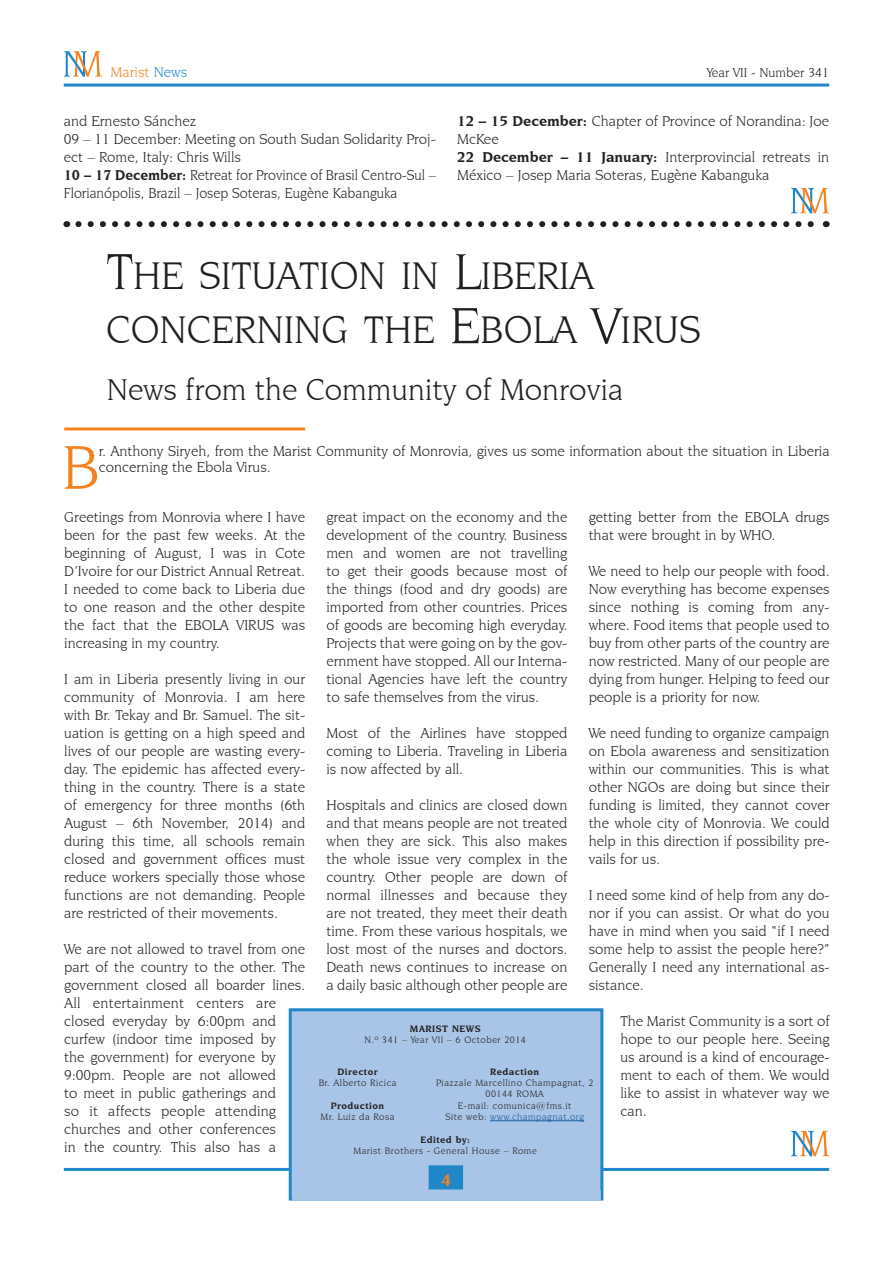
<style>
.page{position:relative;width:893px;height:1263px;background:#fff}
.page>*{position:absolute;margin:0;border:0;box-sizing:border-box;transform-origin:0 0}
.paragrafo4ComMaiuscu{font:65.55px "Novarese IT Cby BT";color:#f58220}
.Titolo{font:40.5px "Novarese IT Cby BT";color:#231f20}
.Sottotitolo{font:31.5px "Novarese IT Cby BT";color:#231f20}
.Normale{font:700 18px "Novarese IT Cby BT";color:#f58220}
.paragrafoSemDopo{font:15px/18px "Novarese IT Cby BT";color:#231f20;text-align:justify}
.paragrafo4ComMaiuscu-2{font:15px/16.5px "Novarese IT Cby BT";color:#231f20}
.paragrafoSemDopo-2{font:15px/18px "Novarese IT Cby BT";color:#231f20;scale:.95 1}
.Normale-2{font:15px "Novarese IT Cby BT";color:#f58220}
.Normale-3{font:13.5px "Novarese IT Cby BT";color:#231f20}
.Normale-4{font:9.75px "Novarese IT Cby BT";letter-spacing:.05em;color:#231f20}
.Normale-5{font:700 9.75px "Novarese IT Cby BT";letter-spacing:.05em;color:#231f20}
.Normale-6{font:9.75px "Novarese IT Cby BT";letter-spacing:.05em;color:#175d9e}
.s1{color:#2088c9}
.s2{font-weight:700}
.s3{font-size:54px}
.s4{color:#231f20}
</style>
<div class="page">
<hr style="left:64px;top:84px;width:765px;height:3px;background:#2088c9">
<svg style="left:64px;top:51px;width:38px;height:26px"></svg>
<svg style="left:791px;top:1131px;width:38px;height:25px"></svg>
<hr style="left:64px;top:1168px;width:765px;height:3px;background:#2088c9">
<div style="left:289px;top:1008px;width:314px;height:192px;background:#a8c4e6;border:3px solid #2088c9"></div>
<div style="left:429px;top:1165px;width:34px;height:25px;background:#2088c9;border:3px solid #2088c9"></div>
<div style="left:292px;top:1190px;width:309px;height:10px;background:#a8c4e6"></div>
<hr style="left:490px;top:1120px;width:94px;height:1px;background:#175d9e">
<hr style="left:64px;top:427px;width:241px;height:3px;background:#f58220">
<svg style="left:78px;top:221px;width:736px;height:6px"></svg>
<svg style="left:791px;top:188px;width:38px;height:25px"></svg>
<p class="Normale-2" style="left:111px;top:63px;width:78px">Marist <span class="s1">News</span></p>
<p class="Normale-3" style="left:707px;top:64px;width:124px">Year VII - Number 341</p>
<p class="paragrafoSemDopo" style="left:64px;top:112px;width:134px">and Ernesto Sánchez</p>
<p class="paragrafoSemDopo" style="left:64px;top:130px;width:374px">09 – 11 December: Meeting on South Sudan Solidarity Proj&shy;ect – Rome, Italy: Chris Wills</p>
<p class="paragrafoSemDopo-2" style="left:64px;top:166px;width:393px"><span class="s2">10 – 17 December:</span> Retreat for Province of Brasil Centro-Sul –<br>Florianópolis, Brazil – Josep Soteras, Eugène Kabanguka</p>
<p class="paragrafoSemDopo" style="left:457px;top:112px;width:374px"><span class="s2">12 – 15 December:</span> Chapter of Province of Norandina: Joe<br>McKee</p>
<p class="paragrafoSemDopo" style="left:457px;top:148px;width:374px"><span class="s2">22 December – 11 January:</span> Interprovincial retreats in<br>México – Josep Maria Soteras, Eugène Kabanguka</p>
<p class="Titolo" style="left:106px;top:252px;width:489px"><span class="s3">T</span>HE SITUATION IN <span class="s3">L</span>IBERIA</p>
<p class="Titolo" style="left:106px;top:306px;width:596px">CONCERNING THE <span class="s3">E</span>BOLA <span class="s3">V</span>IRUS</p>
<p class="Sottotitolo" style="left:107px;top:371px;width:518px">News from the Community of Monrovia</p>
<p class="paragrafo4ComMaiuscu" style="left:62px;top:428px;width:38px">B</p>
<p class="paragrafo4ComMaiuscu-2" style="left:99px;top:442px;width:732px">r. Anthony Siryeh, from the Marist Community of Monrovia, gives us some information about the situation in Liberia concerning the Ebola Virus.</p>
<p class="paragrafoSemDopo" style="left:64px;top:508px;width:242px">Greetings from Monrovia where I have been for the past few weeks. At the beginning of August, I was in Cote D’Ivoire for our District Annual Retreat.<br>I needed to come back to Liberia due to one reason and the other despite the fact that the EBOLA VIRUS was increasing in my country.</p>
<p class="paragrafoSemDopo" style="left:64px;top:670px;width:242px">I am in Liberia presently living in our community of Monrovia. I am here with Br. Tekay and Br. Samuel. The sit&shy;uation is getting on a high speed and lives of our people are wasting every&shy;day. The epidemic has affected every&shy;thing in the country. There is a state of emergency for three months (6th August – 6th November, 2014) and during this time, all schools remain closed and government offices must reduce workers specially those whose functions are not demanding. People are restricted of their movements.</p>
<p class="paragrafoSemDopo" style="left:64px;top:940px;width:242px;text-align:left">We are not allowed to travel from one part of the country to the other. The government closed all boarder lines.<br>All entertainment centers are closed everyday by 6:00pm and curfew (indoor time imposed by<br>the government) for everyone by<br>9:00pm. People are not allowed<br>to meet in public gatherings and<br>so it affects people attending churches and other conferences<br>in the country. This also has a</p>
<p class="paragrafoSemDopo" style="left:326px;top:508px;width:242px">great impact on the economy and the development of the country. Business men and women are not travelling to get their goods because most of the things (food and dry goods) are imported from other countries. Prices of goods are becoming high everyday.<br>Projects that were going on by the gov&shy;ernment have stopped. All our Interna&shy;tional Agencies have left the country to safe themselves from the virus.</p>
<p class="paragrafoSemDopo" style="left:326px;top:724px;width:242px">Most of the Airlines have stopped coming to Liberia. Traveling in Liberia is now affected by all.</p>
<p class="paragrafoSemDopo" style="left:326px;top:796px;width:242px">Hospitals and clinics are closed down and that means people are not treated when they are sick. This also makes the whole issue very complex in the country. Other people are down of normal illnesses and because they are not treated, they meet their death time. From these various hospitals, we lost most of the nurses and doctors.<br>Death news continues to increase on a daily basic although other people are</p>
<p class="paragrafoSemDopo" style="left:589px;top:508px;width:242px">getting better from the EBOLA drugs that were brought in by WHO.</p>
<p class="paragrafoSemDopo" style="left:589px;top:562px;width:242px">We need to help our people with food.<br>Now everything has become expenses since nothing is coming from any&shy;where. Food items that people used to buy from other parts of the country are now restricted. Many of our people are dying from hunger. Helping to feed our people is a priority for now.</p>
<p class="paragrafoSemDopo" style="left:589px;top:724px;width:242px">We need funding to organize campaign on Ebola awareness and sensitization within our communities. This is what other NGOs are doing but since their funding is limited, they cannot cover the whole city of Monrovia. We could help in this direction if possibility pre&shy;vails for us.</p>
<p class="paragrafoSemDopo" style="left:589px;top:886px;width:242px">I need some kind of help from any do&shy;nor if you can assist. Or what do you have in mind when you said “if I need some help to assist the people here?” Generally I need any international as&shy;sistance.</p>
<p class="paragrafoSemDopo" style="left:620px;top:1012px;width:211px">The Marist Community is a sort of hope to our people here. Seeing us around is a kind of encourage&shy;ment to each of them. We would like to assist in whatever way we can.</p>
<p class="Normale-5" style="left:410px;top:1023px;width:72px">MARIST NEWS</p>
<p class="Normale-4" style="left:364px;top:1034px;width:163px">N.º 341 – Year VII – 6 October 2014</p>
<p class="Normale-5" style="left:337px;top:1066px;width:42px">Director</p>
<p class="Normale-4" style="left:319px;top:1077px;width:79px">Br. Alberto Ricica</p>
<p class="Normale-5" style="left:331px;top:1099px;width:55px">Production</p>
<p class="Normale-4" style="left:321px;top:1111px;width:75px">Mr. Luiz da Rosa</p>
<p class="Normale-5" style="left:490px;top:1066px;width:51px">Redaction</p>
<p class="Normale-4" style="left:436px;top:1077px;width:159px">Piazzale Marcellino Champagnat, 2</p>
<p class="Normale-4" style="left:486px;top:1088px;width:60px">00144 ROMA</p>
<p class="Normale-4" style="left:458px;top:1100px;width:115px">E-mail: comunica@fms.it</p>
<p class="Normale-6" style="left:445px;top:1111px;width:140px"><span class="s4">Site web:</span> www.champagnat.org</p>
<p class="Normale-5" style="left:420px;top:1133px;width:51px">Edited by:</p>
<p class="Normale-4" style="left:353px;top:1145px;width:185px">Marist Brothers - General House – Rome</p>
<p class="Normale" style="left:441px;top:1169px;width:12px">4</p>
</div>
